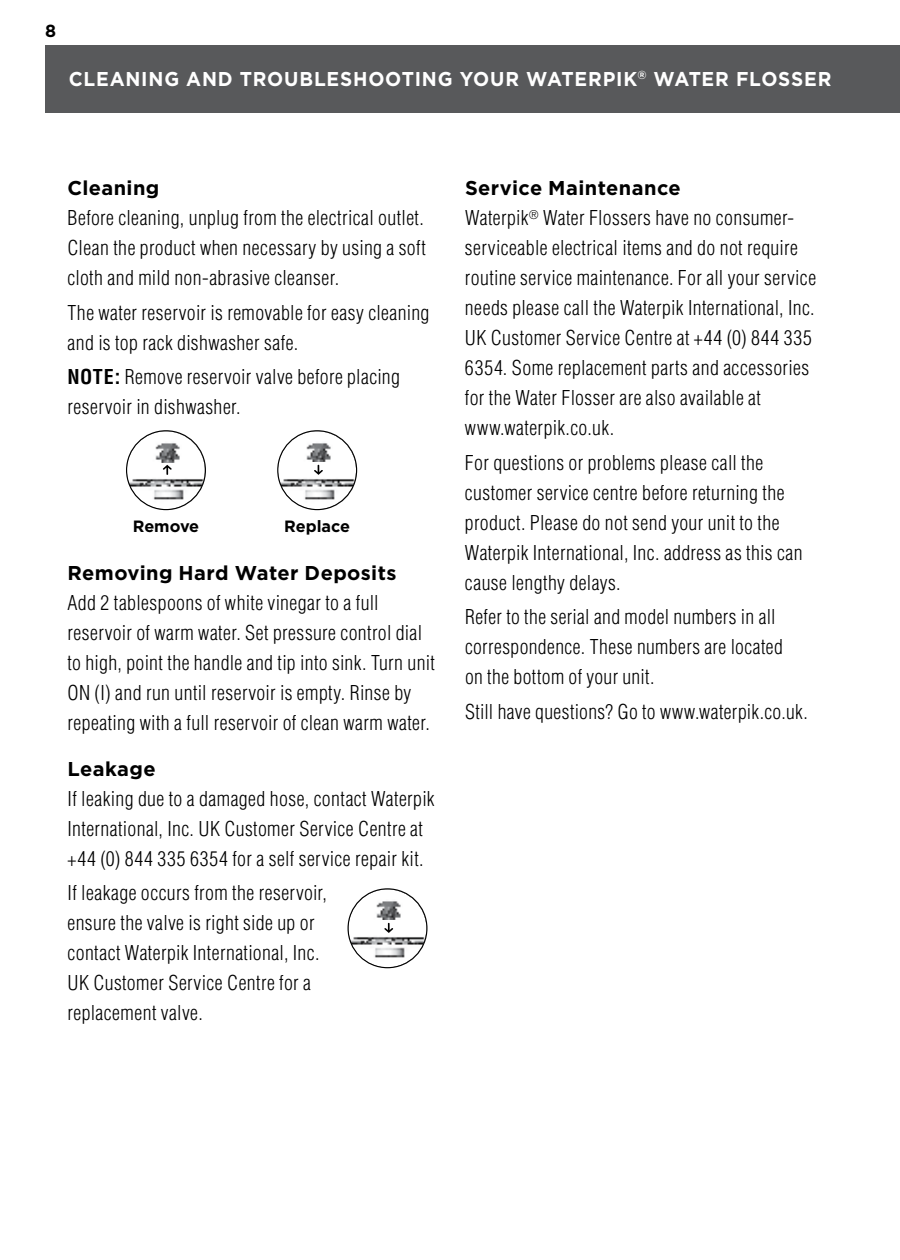
<style>
.page{position:relative;width:900px;height:1260px;background:#fff}
.page>*{position:absolute;margin:0;border:0;box-sizing:border-box;transform-origin:0 0}
.t1{font:300 condensed 20px/30px "Helvetica";letter-spacing:.02em;color:#000}
.t2{font:700 20px "Gotham";letter-spacing:.02em;color:#000}
.t3{font:700 20px "Gotham";letter-spacing:.01em;color:#fff;scale:.95 1}
.t4{font:700 17.5px "Gotham";color:#000}
.t5{font:700 16.25px "Gotham";color:#000}
.s1{font-weight:700}
</style>
<div class="page">
<div style="left:45px;top:45px;width:855px;height:67px;background:#58595b"></div>
<img style="left:278px;top:431px;width:78px;height:78px;border-radius:39px">
<div style="left:277px;top:430px;width:80px;height:80px;border:1px solid #000;border-radius:50%"></div>
<div style="left:311px;top:462px;width:17px;height:15px;background:#fff"></div>
<svg style="left:314px;top:465px;width:9px;height:10px"></svg>
<img style="left:127px;top:431px;width:78px;height:78px;border-radius:39px">
<div style="left:126px;top:430px;width:80px;height:80px;border:1px solid #000;border-radius:50%"></div>
<div style="left:160px;top:463px;width:17px;height:14px;background:#fff"></div>
<svg style="left:163px;top:465px;width:9px;height:10px"></svg>
<img style="left:348px;top:889px;width:78px;height:78px;border-radius:39px">
<div style="left:348px;top:888px;width:79px;height:80px;border:1px solid #000;border-radius:50%"></div>
<div style="left:381px;top:921px;width:17px;height:14px;background:#fff"></div>
<svg style="left:384px;top:923px;width:9px;height:10px"></svg>
<p class="t4" style="left:45px;top:21px;width:13px">8</p>
<p class="t3" style="left:69px;top:67px;width:31px">Cleaning</p>
<p class="t3" style="left:186px;top:67px;width:17px">and</p>
<p class="t3" style="left:240px;top:67px;width:30px">Troubleshooting</p>
<p class="t3" style="left:460px;top:67px;width:31px">Your</p>
<p class="t3" style="left:526px;top:67px;width:36px">Waterpi</p>
<p class="t3" style="left:623px;top:67px;width:69px">k<sup>®</sup> Water</p>
<p class="t3" style="left:736px;top:67px;width:29px">Flosser</p>
<p class="t2" style="left:68px;top:177px;width:93px">Cleaning</p>
<p class="t1" style="left:68px;top:203px;width:360px;text-align:justify">Before cleaning, unplug from the electrical outlet.<br>Clean the product when necessary by using a soft cloth and mild non-abrasive cleanser.</p>
<p class="t1" style="left:68px;top:298px;width:364px">The water reservoir is removable for easy cleaning and is top rack dishwasher safe.</p>
<p class="t1" style="left:68px;top:362px;width:334px"><span class="s1">Note:</span> Remove reservoir valve before placing reservoir in dishwasher.</p>
<p class="t5" style="left:133px;top:517px;width:68px">Remove</p>
<p class="t5" style="left:284px;top:517px;width:67px">Replace</p>
<p class="t2" style="left:68px;top:562px;width:331px">Removing Hard Water Deposits</p>
<p class="t1" style="left:68px;top:588px;width:369px">Add 2 tablespoons of white vinegar to a full reservoir of warm water. Set pressure control dial to high, point the handle and tip into sink. Turn unit ON (I) and run until reservoir is empty. Rinse by repeating with a full reservoir of clean warm water.</p>
<p class="t2" style="left:68px;top:757px;width:90px">Leakage</p>
<p class="t1" style="left:68px;top:784px;width:369px">If leaking due to a damaged hose, contact Waterpik<br>International, Inc. UK Customer Service Centre at +44 (0) 844 335 6354 for a self service repair kit.</p>
<p class="t1" style="left:68px;top:878px;width:261px">If leakage occurs from the reservoir, ensure the valve is right side up or contact Waterpik International, Inc.<br>UK Customer Service Centre for a replacement valve.</p>
<p class="t2" style="left:465px;top:177px;width:217px">Service Maintenance</p>
<p class="t1" style="left:465px;top:203px;width:353px">Waterpik<sup>®</sup> Water Flossers have no consumer&shy;serviceable electrical items and do not require routine service maintenance. For all your service needs please call the Waterpik International, Inc.<br>UK Customer Service Centre at +44 (0) 844 335<br>6354. Some replacement parts and accessories for the Water Flosser are also available at www.waterpik.co.uk.</p>
<p class="t1" style="left:465px;top:448px;width:339px">For questions or problems please call the customer service centre before returning the product. Please do not send your unit to the Waterpik International, Inc. address as this can cause lengthy delays.</p>
<p class="t1" style="left:465px;top:602px;width:319px">Refer to the serial and model numbers in all correspondence. These numbers are located on the bottom of your unit.</p>
<p class="t1" style="left:465px;top:697px;width:344px">Still have questions? Go to www.waterpik.co.uk.</p>
</div>
